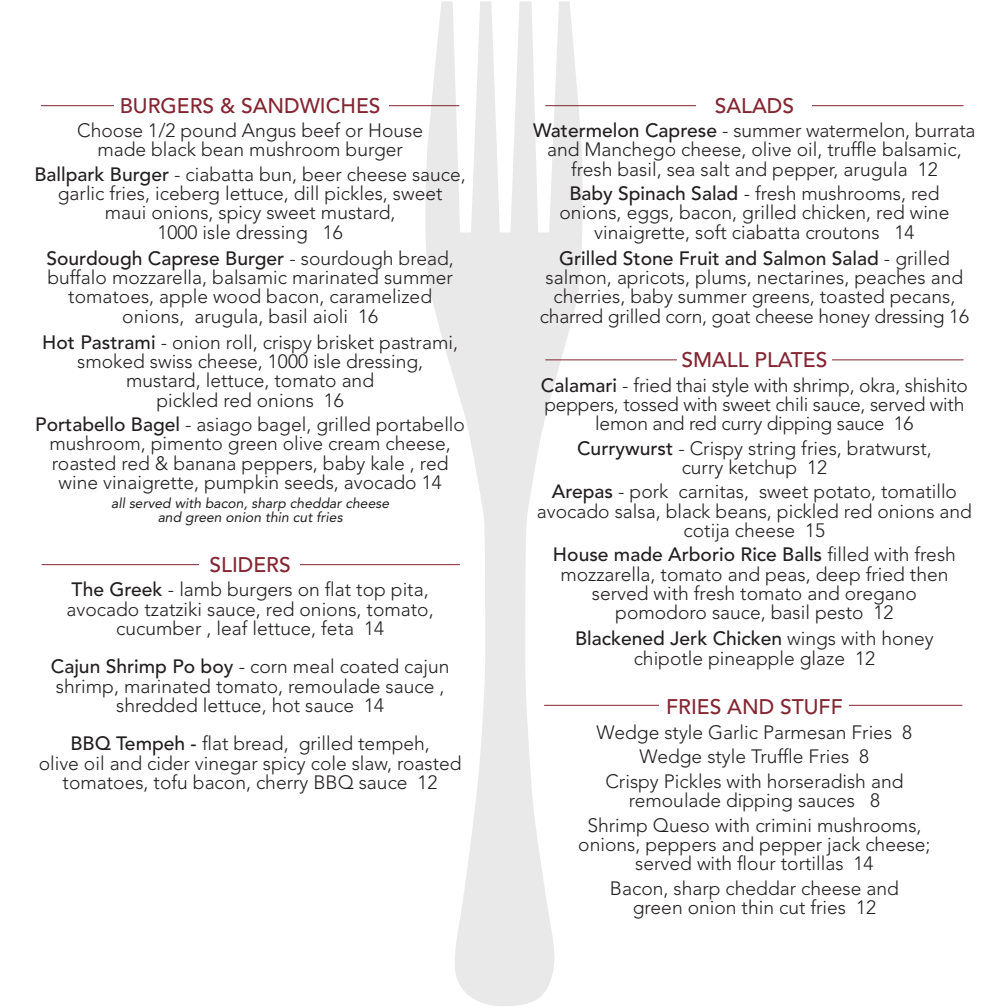
<style>
.page{position:relative;width:1008px;height:1008px;background:#fff}
.page>*{position:absolute;margin:0;border:0;box-sizing:border-box;transform-origin:0 0}
.t1{font:500 21px "Avenir LT Std";color:#842531}
.t2{font:300 19.25px/19.2px "Avenir LT Std";color:#231f20;text-align:center}
.t3{font:italic 14px/14px "Avenir LT Std";color:#231f20;text-align:center}
.s1{font-weight:500}
</style>
<div class="page">
<hr style="left:41px;top:105px;width:418px;height:1px;background:#842531">
<div style="left:114px;top:93px;width:274px;height:27px;background:#fff"></div>
<hr style="left:42px;top:564px;width:418px;height:1px;background:#842531">
<div style="left:199px;top:553px;width:101px;height:27px;background:#fff"></div>
<hr style="left:546px;top:105px;width:417px;height:1px;background:#842531">
<div style="left:697px;top:92px;width:115px;height:27px;background:#fff"></div>
<hr style="left:546px;top:359px;width:417px;height:1px;background:#842531">
<div style="left:677px;top:346px;width:155px;height:27px;background:#fff"></div>
<hr style="left:544px;top:705px;width:418px;height:1px;background:#842531">
<div style="left:660px;top:691px;width:189px;height:27px;background:#fff"></div>
<svg style="left:425px;top:1px;width:158px;height:1005px"></svg>
<p class="t1" style="left:120px;top:93px;width:262px">BURGERS &amp; SANDWICHES</p>
<p class="t2" style="left:77px;top:121px;width:347px">Choose 1/2 pound Angus beef or House made black bean mushroom burger</p>
<p class="t2" style="left:34px;top:165px;width:433px"><span class="s1">Ballpark Burger</span> - ciabatta bun, beer cheese sauce, garlic fries, iceberg lettuce, dill pickles, sweet<br>maui onions, spicy sweet mustard,<br>1000 isle dressing 16</p>
<p class="t2" style="left:46px;top:249px;width:409px"><span class="s1">Sourdough Caprese Burger</span> - sourdough bread, buffalo mozzarella, balsamic marinated summer tomatoes, apple wood bacon, caramelized onions, arugula, basil aioli 16</p>
<p class="t2" style="left:42px;top:333px;width:417px"><span class="s1">Hot Pastrami</span> - onion roll, crispy brisket pastrami, smoked swiss cheese, 1000 isle dressing, mustard, lettuce, tomato and<br>pickled red onions 16</p>
<p class="t2" style="left:35px;top:415px;width:431px"><span class="s1">Portabello Bagel</span> - asiago bagel, grilled portabello mushroom, pimento green olive cream cheese, roasted red &amp; banana peppers, baby kale , red wine vinaigrette, pumpkin seeds, avocado 14</p>
<p class="t3" style="left:111px;top:497px;width:280px">all served with bacon, sharp cheddar cheese and green onion thin cut fries</p>
<p class="t1" style="left:210px;top:552px;width:83px">SLIDERS</p>
<p class="t2" style="left:67px;top:580px;width:369px"><span class="s1">The Greek</span> - lamb burgers on flat top pita, avocado tzatziki sauce, red onions, tomato, cucumber , leaf lettuce, feta 14</p>
<p class="t2" style="left:51px;top:657px;width:400px"><span class="s1">Cajun Shrimp Po boy</span> - corn meal coated cajun shrimp, marinated tomato, remoulade sauce , shredded lettuce, hot sauce 14</p>
<p class="t2" style="left:39px;top:734px;width:424px"><span class="s1">BBQ Tempeh -</span> flat bread, grilled tempeh,<br>olive oil and cider vinegar spicy cole slaw, roasted tomatoes, tofu bacon, cherry BBQ sauce 12</p>
<p class="t1" style="left:715px;top:93px;width:81px">SALADS</p>
<p class="t2" style="left:533px;top:121px;width:444px"><span class="s1">Watermelon Caprese</span> - summer watermelon, burrata and Manchego cheese, olive oil, truffle balsamic, fresh basil, sea salt and pepper, arugula 12</p>
<p class="t2" style="left:560px;top:184px;width:391px"><span class="s1">Baby Spinach Salad</span> - fresh mushrooms, red onions, eggs, bacon, grilled chicken, red wine vinaigrette, soft ciabatta croutons 14</p>
<p class="t2" style="left:540px;top:249px;width:431px"><span class="s1">Grilled Stone Fruit and Salmon Salad</span> - grilled salmon, apricots, plums, nectarines, peaches and cherries, baby summer greens, toasted pecans, charred grilled corn, goat cheese honey dressing 16</p>
<p class="t1" style="left:682px;top:348px;width:147px">SMALL PLATES</p>
<p class="t2" style="left:541px;top:375px;width:429px"><span class="s1">Calamari</span> - fried thai style with shrimp, okra, shishito peppers, tossed with sweet chili sauce, served with lemon and red curry dipping sauce 16</p>
<p class="t2" style="left:577px;top:438px;width:356px"><span class="s1">Currywurst</span> - Crispy string fries, bratwurst, curry ketchup 12</p>
<p class="t2" style="left:537px;top:482px;width:437px"><span class="s1">Arepas</span> - pork carnitas, sweet potato, tomatillo avocado salsa, black beans, pickled red onions and cotija cheese 15</p>
<p class="t2" style="left:553px;top:545px;width:404px"><span class="s1">House made Arborio Rice Balls</span> filled with fresh mozzarella, tomato and peas, deep fried then served with fresh tomato and oregano pomodoro sauce, basil pesto 12</p>
<p class="t2" style="left:575px;top:629px;width:360px"><span class="s1">Blackened Jerk Chicken</span> wings with honey chipotle pineapple glaze 12</p>
<p class="t1" style="left:666px;top:695px;width:178px">FRIES AND STUFF</p>
<p class="t2" style="left:597px;top:720px;width:317px;line-height:24.5px">Wedge style Garlic Parmesan Fries 8<br>Wedge style Truffle Fries 8<br>Crispy Pickles with horseradish and</p>
<p class="t2" style="left:587px;top:788px;width:336px;line-height:24.5px">remoulade dipping sauces 8<br>Shrimp Queso with crimini mushrooms,</p>
<p class="t2" style="left:578px;top:835px;width:354px">onions, peppers and pepper jack cheese; served with flour tortillas 14</p>
<p class="t2" style="left:610px;top:878px;width:290px">Bacon, sharp cheddar cheese and green onion thin cut fries 12</p>
</div>
